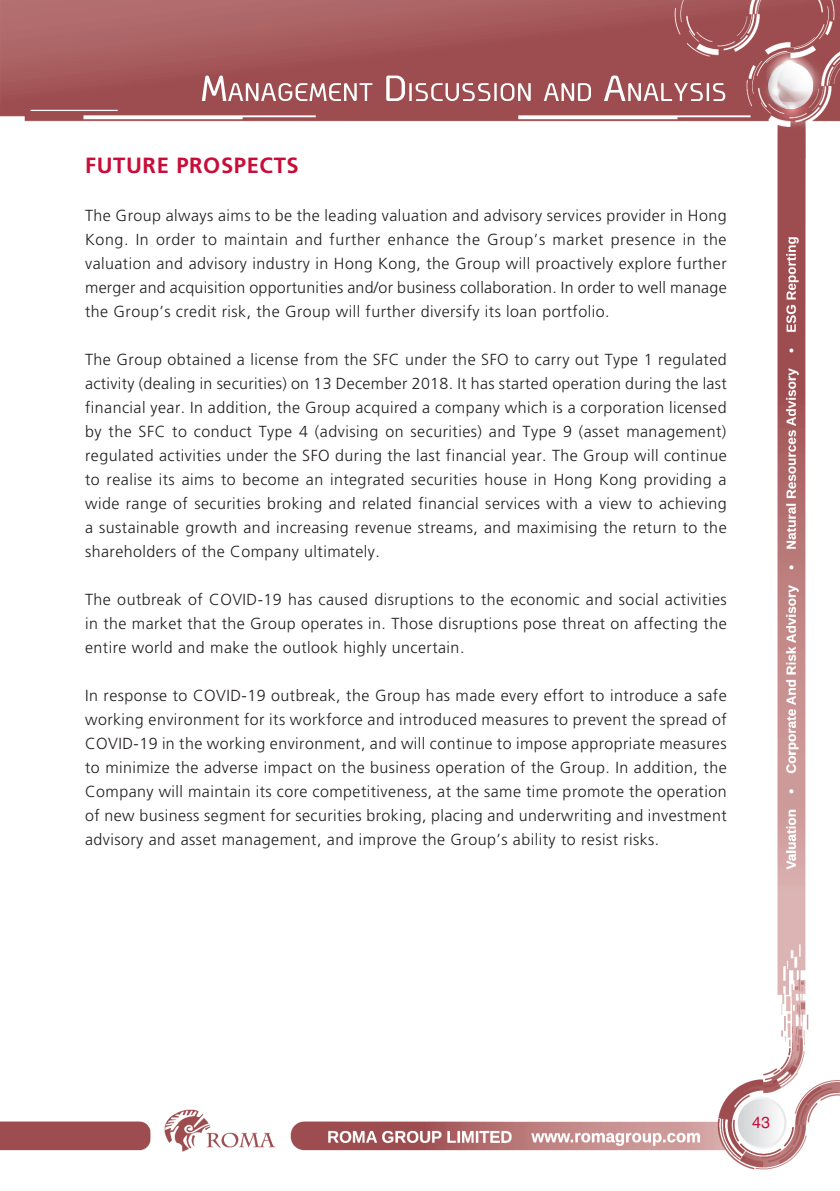
<style>
.page{position:relative;width:840px;height:1191px;background:#fff}
.page>*{position:absolute;margin:0;border:0;box-sizing:border-box;transform-origin:0 0}
.t1{font:700 22px "Frutiger LT Std";letter-spacing:.03em;color:#c80d3a}
.t2{font:300 16px/24px "Frutiger LT Std";letter-spacing:.03em;color:#231f20;text-align:justify}
.t3{font:16px "Helvetica LT Std";color:#c80d3a}
</style>
<div class="page">
<img style="left:0;top:0;width:839px;height:1170px">
<svg style="left:760px;top:42px;width:67px;height:89px"></svg>
<svg style="left:732px;top:1096px;width:54px;height:55px"></svg>
<svg style="left:202px;top:76px;width:523px;height:25px"></svg>
<h1 class="t1" style="left:85px;top:152px;width:215px">FUTURE PROSPECTS</h1>
<p class="t2" style="left:85px;top:203px;width:642px">The Group always aims to be the leading valuation and advisory services provider in Hong Kong. In order to maintain and further enhance the Group’s market presence in the valuation and advisory industry in Hong Kong, the Group will proactively explore further merger and acquisition opportunities and/or business collaboration. In order to well manage the Group’s credit risk, the Group will further diversify its loan portfolio.</p>
<p class="t2" style="left:85px;top:347px;width:643px">The Group obtained a license from the SFC under the SFO to carry out Type 1 regulated activity (dealing in securities) on 13 December 2018. It has started operation during the last financial year. In addition, the Group acquired a company which is a corporation licensed by the SFC to conduct Type 4 (advising on securities) and Type 9 (asset management) regulated activities under the SFO during the last financial year. The Group will continue to realise its aims to become an integrated securities house in Hong Kong providing a wide range of securities broking and related financial services with a view to achieving a sustainable growth and increasing revenue streams, and maximising the return to the shareholders of the Company ultimately.</p>
<p class="t2" style="left:85px;top:587px;width:642px">The outbreak of COVID-19 has caused disruptions to the economic and social activities in the market that the Group operates in. Those disruptions pose threat on affecting the entire world and make the outlook highly uncertain.</p>
<p class="t2" style="left:85px;top:683px;width:642px">In response to COVID-19 outbreak, the Group has made every effort to introduce a safe working environment for its workforce and introduced measures to prevent the spread of COVID-19 in the working environment, and will continue to impose appropriate measures to minimize the adverse impact on the business operation of the Group. In addition, the Company will maintain its core competitiveness, at the same time promote the operation of new business segment for securities broking, placing and underwriting and investment advisory and asset management, and improve the Group’s ability to resist risks.</p>
<p class="t3" style="left:751px;top:1113px;width:19px">43</p>
</div>
